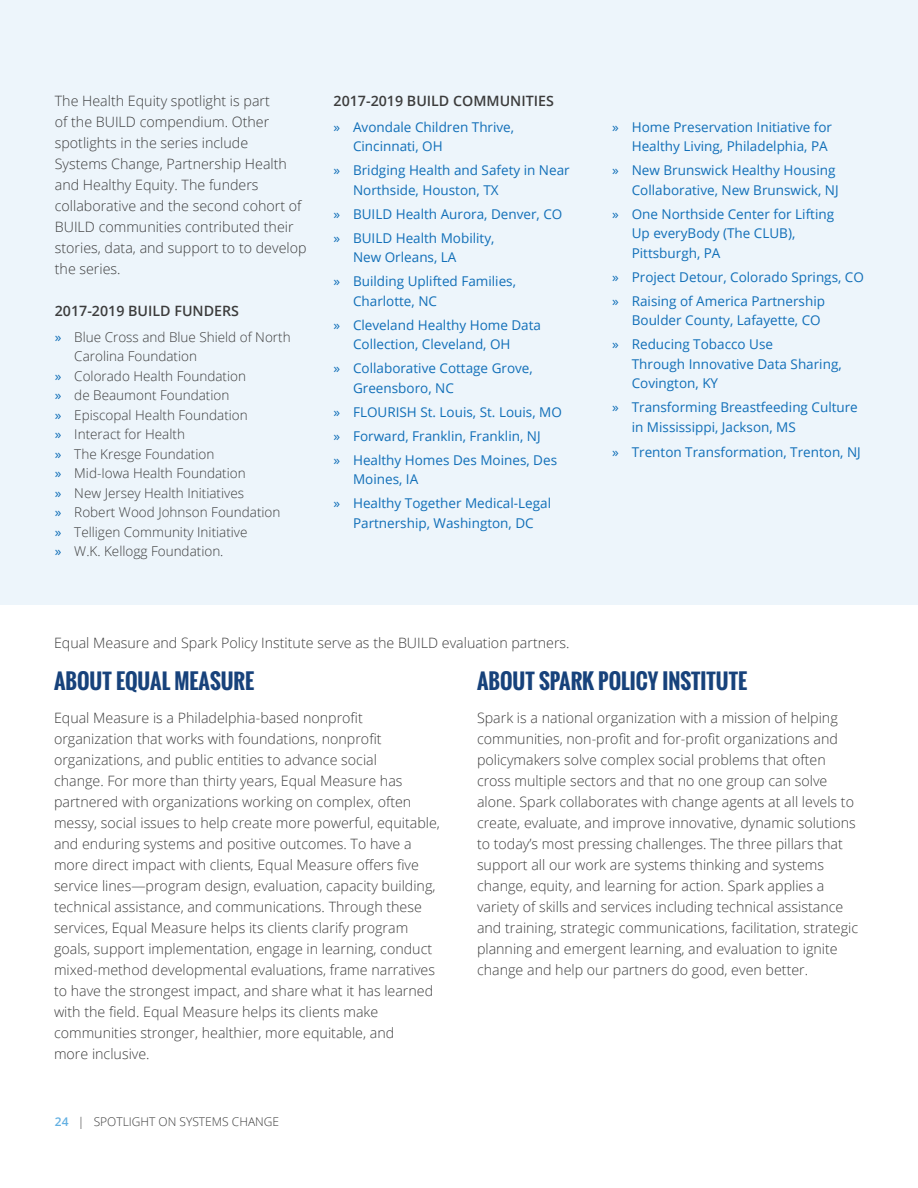
<style>
.page{position:relative;width:918px;height:1188px;background:#fff}
.page>*{position:absolute;margin:0;border:0;box-sizing:border-box;transform-origin:0 0}
.t1{font:700 21px "Oswald";color:#17427b}
.t2{font:300 14.25px/21px "Open Sans";color:#3c3c3c}
.t3{font:600 14.25px "Open Sans";color:#3c3c3c}
.t4{font:13.5px/19.5px "Open Sans";color:#116fb8}
.t5{font:300 13.5px/19.5px "Open Sans";color:#3c3c3c}
.t6{font:300 12px "Open Sans";color:#3c3c3c}
.s1{font-weight:400;color:#116fb8}
.s2{font-weight:600;color:#63b0e2}
</style>
<div class="page">
<div style="left:0;top:0;width:918px;height:605px;background:#edf5fb"></div>
<p class="t2" style="left:55px;top:90px;width:253px">The Health Equity spotlight is part<br>of the BUILD compendium. Other spotlights in the series include<br>Systems Change, Partnership Health and Healthy Equity. The funders collaborative and the second cohort of<br>BUILD communities contributed their stories, data, and support to to develop the series.</p>
<p class="t3" style="left:55px;top:301px;width:186px">2017-2019 BUILD FUNDERS</p>
<p class="t5" style="left:74px;top:327px;width:218px;text-indent:-20px"><span class="s1">»</span> Blue Cross and Blue Shield of North<br>Carolina Foundation</p>
<p class="t5" style="left:55px;top:366px;width:193px"><span class="s1">»</span> Colorado Health Foundation</p>
<p class="t5" style="left:55px;top:385px;width:176px"><span class="s1">»</span> de Beaumont Foundation</p>
<p class="t5" style="left:55px;top:405px;width:194px"><span class="s1">»</span> Episcopal Health Foundation</p>
<p class="t5" style="left:55px;top:424px;width:132px"><span class="s1">»</span> Interact for Health</p>
<p class="t5" style="left:55px;top:444px;width:161px"><span class="s1">»</span> The Kresge Foundation</p>
<p class="t5" style="left:55px;top:463px;width:192px"><span class="s1">»</span> Mid-Iowa Health Foundation</p>
<p class="t5" style="left:55px;top:483px;width:191px"><span class="s1">»</span> New Jersey Health Initiatives</p>
<p class="t5" style="left:55px;top:502px;width:227px"><span class="s1">»</span> Robert Wood Johnson Foundation</p>
<p class="t5" style="left:55px;top:522px;width:194px"><span class="s1">»</span> Telligen Community Initiative</p>
<p class="t5" style="left:55px;top:541px;width:170px"><span class="s1">»</span> W.K. Kellogg Foundation.</p>
<p class="t3" style="left:334px;top:91px;width:222px">2017-2019 BUILD COMMUNITIES</p>
<p class="t4" style="left:353px;top:117px;width:163px;text-indent:-20px">» Avondale Children Thrive,<br>Cincinnati, OH</p>
<p class="t4" style="left:353px;top:160px;width:218px;text-indent:-20px">» Bridging Health and Safety in Near<br>Northside, Houston, TX</p>
<p class="t4" style="left:334px;top:204px;width:230px">» BUILD Health Aurora, Denver, CO</p>
<p class="t4" style="left:353px;top:228px;width:143px;text-indent:-20px">» BUILD Health Mobility,<br>New Orleans, LA</p>
<p class="t4" style="left:353px;top:271px;width:164px;text-indent:-20px">» Building Uplifted Families,<br>Charlotte, NC</p>
<p class="t4" style="left:353px;top:315px;width:190px;text-indent:-20px">» Cleveland Healthy Home Data<br>Collection, Cleveland, OH</p>
<p class="t4" style="left:353px;top:358px;width:181px;text-indent:-20px">» Collaborative Cottage Grove,<br>Greensboro, NC</p>
<p class="t4" style="left:334px;top:402px;width:230px">» FLOURISH St. Louis, St. Louis, MO</p>
<p class="t4" style="left:334px;top:426px;width:209px">» Forward, Franklin, Franklin, NJ</p>
<p class="t4" style="left:353px;top:450px;width:206px;text-indent:-20px">» Healthy Homes Des Moines, Des<br>Moines, IA</p>
<p class="t4" style="left:334px;top:493px;width:219px;text-align:center">» Healthy Together Medical-Legal<br>Partnership, Washington, DC</p>
<p class="t4" style="left:632px;top:117px;width:202px;text-indent:-20px">» Home Preservation Initiative for<br>Healthy Living, Philadelphia, PA</p>
<p class="t4" style="left:612px;top:160px;width:228px;text-align:right">» New Brunswick Healthy Housing<br>Collaborative, New Brunswick, NJ</p>
<p class="t4" style="left:632px;top:204px;width:204px;text-indent:-20px">» One Northside Center for Lifting<br>Up everyBody (The CLUB),<br>Pittsburgh, PA</p>
<p class="t4" style="left:612px;top:267px;width:253px">» Project Detour, Colorado Springs, CO</p>
<p class="t4" style="left:632px;top:291px;width:195px;text-indent:-20px">» Raising of America Partnership<br>Boulder County, Lafayette, CO</p>
<p class="t4" style="left:632px;top:334px;width:211px;text-indent:-20px">» Reducing Tobacco Use<br>Through Innovative Data Sharing,<br>Covington, KY</p>
<p class="t4" style="left:632px;top:397px;width:228px;text-indent:-20px">» Transforming Breastfeeding Culture in Mississippi, Jackson, MS</p>
<p class="t4" style="left:612px;top:442px;width:250px">» Trenton Transformation, Trenton, NJ</p>
<p class="t2" style="left:54px;top:632px;width:517px">Equal Measure and Spark Policy Institute serve as the BUILD evaluation partners.</p>
<p class="t1" style="left:54px;top:665px;width:202px">ABOUT EQUAL MEASURE</p>
<p class="t2" style="left:54px;top:707px;width:388px">Equal Measure is a Philadelphia-based nonprofit organization that works with foundations, nonprofit organizations, and public entities to advance social<br>change. For more than thirty years, Equal Measure has partnered with organizations working on complex, often messy, social issues to help create more powerful, equitable, and enduring systems and positive outcomes. To have a more direct impact with clients, Equal Measure offers five service lines—program design, evaluation, capacity building, technical assistance, and communications. Through these services, Equal Measure helps its clients clarify program goals, support implementation, engage in learning, conduct mixed-method developmental evaluations, frame narratives to have the strongest impact, and share what it has learned with the field. Equal Measure helps its clients make communities stronger, healthier, more equitable, and<br>more inclusive.</p>
<p class="t1" style="left:477px;top:665px;width:272px">ABOUT SPARK POLICY INSTITUTE</p>
<p class="t2" style="left:477px;top:707px;width:383px">Spark is a national organization with a mission of helping communities, non-profit and for-profit organizations and policymakers solve complex social problems that often cross multiple sectors and that no one group can solve alone. Spark collaborates with change agents at all levels to create, evaluate, and improve innovative, dynamic solutions to today’s most pressing challenges. The three pillars that support all our work are systems thinking and systems change, equity, and learning for action. Spark applies a variety of skills and services including technical assistance and training, strategic communications, facilitation, strategic planning and emergent learning, and evaluation to ignite change and help our partners do good, even better.</p>
<p class="t6" style="left:55px;top:1113px;width:226px"><span class="s2">24</span> | SPOTLIGHT ON SYSTEMS CHANGE</p>
</div>
